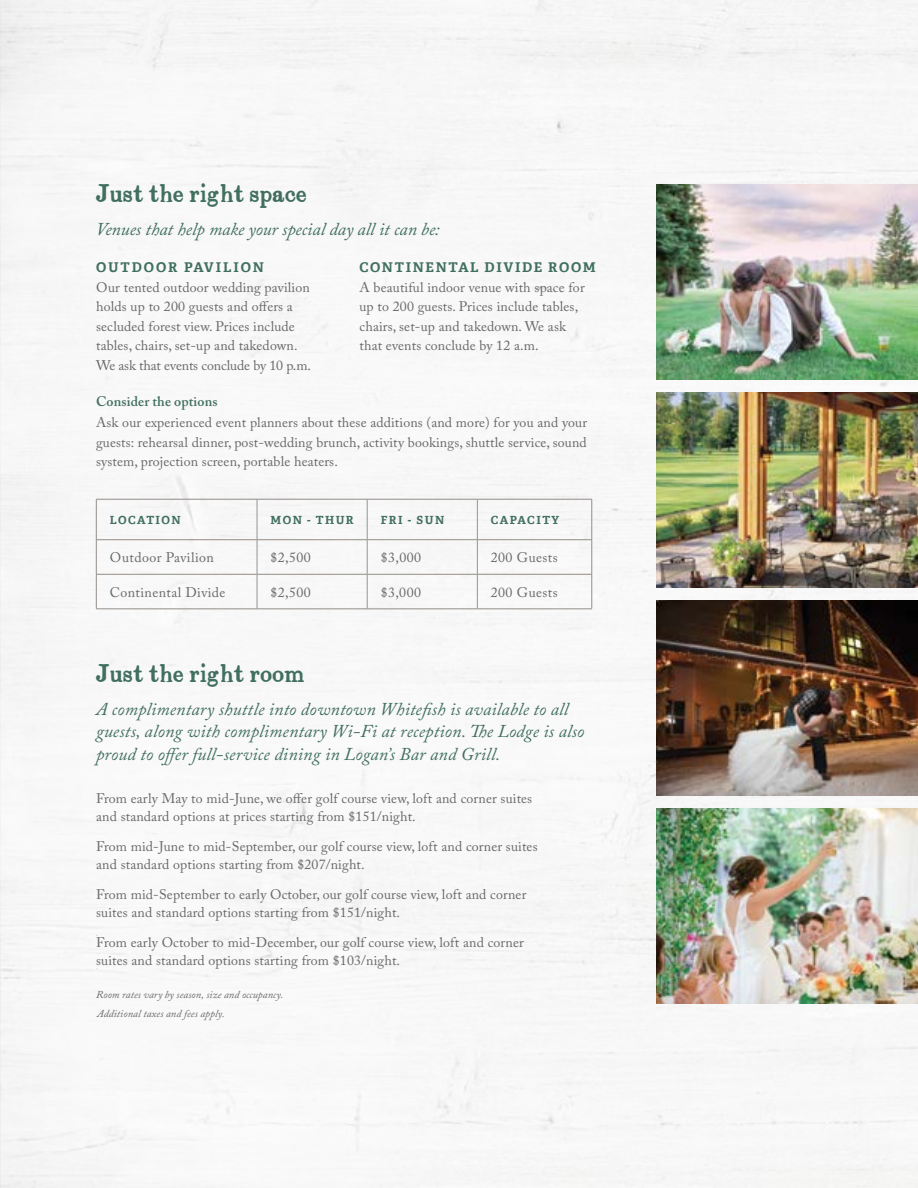
<style>
.page{position:relative;width:918px;height:1188px;background:#fff}
.page>*{position:absolute;margin:0;border:0;box-sizing:border-box;transform-origin:0 0}
.t1{font:700 22.5px "Vine Street";color:#416f5f;scale:.87 1}
.t2{font:italic 18px/22.5px "Adobe Caslon Pro";letter-spacing:.01em;color:#416f5f}
.t3{font:13.8px/19.5px "Adobe Caslon Pro";letter-spacing:.01em;color:#696867}
.t4{font:13.8px "Adobe Caslon Pro";letter-spacing:.03em;color:#696867}
.t5{font:600 13.8px "Adobe Caslon Pro";letter-spacing:.01em;color:#416f5f}
.t6{font:700 13.5px "Adelle W01";letter-spacing:.12em;color:#416f5f}
.t7{font:700 13.5px "Adelle W01";letter-spacing:.14em;color:#416f5f}
.t8{font:700 11.25px "Adelle W01";letter-spacing:.13em;color:#416f5f}
.t9{font:italic 10.5px "Adobe Caslon Pro";letter-spacing:.01em;color:#696867}
</style>
<div class="page">
<img style="left:0;top:0;width:918px;height:1188px">
<img style="left:657px;top:809px;width:261px;height:194px">
<img style="left:657px;top:601px;width:261px;height:194px">
<img style="left:657px;top:185px;width:261px;height:194px">
<img style="left:657px;top:393px;width:261px;height:194px">
<img style="left:0;top:0;width:1px;height:829px">
<hr style="left:96px;top:499px;width:161px;height:1px;background:#938d88">
<hr style="left:96px;top:499px;width:1px;height:41px;background:#938d88">
<hr style="left:257px;top:499px;width:110px;height:1px;background:#938d88">
<hr style="left:367px;top:499px;width:110px;height:1px;background:#938d88">
<hr style="left:477px;top:499px;width:115px;height:1px;background:#938d88">
<hr style="left:592px;top:499px;width:1px;height:41px;background:#938d88">
<hr style="left:96px;top:539px;width:161px;height:1px;background:#938d88">
<hr style="left:96px;top:540px;width:1px;height:34px;background:#938d88">
<hr style="left:257px;top:539px;width:110px;height:1px;background:#938d88">
<hr style="left:367px;top:539px;width:110px;height:1px;background:#938d88">
<hr style="left:478px;top:539px;width:114px;height:1px;background:#938d88">
<hr style="left:592px;top:540px;width:1px;height:34px;background:#938d88">
<hr style="left:96px;top:574px;width:161px;height:1px;background:#938d88">
<hr style="left:96px;top:574px;width:1px;height:35px;background:#938d88">
<hr style="left:257px;top:574px;width:110px;height:1px;background:#938d88">
<hr style="left:367px;top:574px;width:110px;height:1px;background:#938d88">
<hr style="left:478px;top:574px;width:114px;height:1px;background:#938d88">
<hr style="left:592px;top:574px;width:1px;height:35px;background:#938d88">
<hr style="left:96px;top:609px;width:161px;height:1px;background:#938d88">
<hr style="left:257px;top:609px;width:110px;height:1px;background:#938d88">
<hr style="left:367px;top:609px;width:110px;height:1px;background:#938d88">
<hr style="left:477px;top:609px;width:115px;height:1px;background:#938d88">
<hr style="left:257px;top:499px;width:1px;height:41px;background:#929496">
<hr style="left:367px;top:499px;width:1px;height:41px;background:#929496">
<hr style="left:477px;top:499px;width:1px;height:41px;background:#929496">
<hr style="left:257px;top:540px;width:1px;height:34px;background:#929496">
<hr style="left:257px;top:574px;width:1px;height:35px;background:#929496">
<hr style="left:367px;top:540px;width:1px;height:34px;background:#929496">
<hr style="left:367px;top:574px;width:1px;height:35px;background:#929496">
<hr style="left:477px;top:540px;width:1px;height:34px;background:#929496">
<hr style="left:477px;top:574px;width:1px;height:35px;background:#929496">
<h1 class="t1" style="left:96px;top:181px;width:245px">Just the right space</h1>
<h2 class="t2" style="left:96px;top:217px;width:345px">Venues that help make your special day all it can be:</h2>
<p class="t7" style="left:96px;top:259px;width:169px">OUTDOOR PAVILION</p>
<p class="t3" style="left:96px;top:277px;width:216px">Our tented outdoor wedding pavilion holds up to 200 guests and offers a secluded forest view. Prices include tables, chairs, set-up and takedown.<br>We ask that events conclude by 10 p.m.</p>
<p class="t6" style="left:360px;top:259px;width:238px">CONTINENTAL DIVIDE ROOM</p>
<p class="t3" style="left:360px;top:277px;width:227px">A beautiful indoor venue with space for up to 200 guests. Prices include tables, chairs, set-up and takedown. We ask that events conclude by 12 a.m.</p>
<p class="t5" style="left:96px;top:393px;width:123px">Consider the options</p>
<p class="t3" style="left:96px;top:413px;width:492px;text-align:justify">Ask our experienced event planners about these additions (and more) for you and your guests: rehearsal dinner, post-wedding brunch, activity bookings, shuttle service, sound system, projection screen, portable heaters.</p>
<p class="t8" style="left:110px;top:513px;width:73px">LOCATION</p>
<p class="t8" style="left:271px;top:513px;width:85px">MON - THUR</p>
<p class="t8" style="left:381px;top:513px;width:65px">FRI - SUN</p>
<p class="t8" style="left:491px;top:513px;width:70px">CAPACITY</p>
<p class="t4" style="left:110px;top:549px;width:105px">Outdoor Pavilion</p>
<p class="t3" style="left:271px;top:548px;width:42px">$2,500</p>
<p class="t3" style="left:381px;top:548px;width:42px">$3,000</p>
<p class="t4" style="left:491px;top:549px;width:68px">200 Guests</p>
<p class="t4" style="left:110px;top:584px;width:117px">Continental Divide</p>
<p class="t3" style="left:271px;top:582px;width:42px">$2,500</p>
<p class="t3" style="left:381px;top:582px;width:42px">$3,000</p>
<p class="t4" style="left:491px;top:584px;width:68px">200 Guests</p>
<h1 class="t1" style="left:96px;top:661px;width:242px">Just the right room</h1>
<h2 class="t2" style="left:96px;top:698px;width:490px">A complimentary shuttle into downtown Whitefish is available to all guests, along with complimentary Wi-Fi at reception. The Lodge is also proud to offer full-service dining in Logan’s Bar and Grill.</h2>
<p class="t3" style="left:96px;top:790px;width:438px;line-height:17.2px">From early May to mid-June, we offer golf course view, loft and corner suites and standard options at prices starting from $151/night.</p>
<p class="t3" style="left:96px;top:838px;width:443px;line-height:17.2px">From mid-June to mid-September, our golf course view, loft and corner suites and standard options starting from $207/night.</p>
<p class="t3" style="left:96px;top:886px;width:432px;line-height:17.2px">From mid-September to early October, our golf course view, loft and corner suites and standard options starting from $151/night.</p>
<p class="t3" style="left:96px;top:934px;width:429px;line-height:17.2px">From early October to mid-December, our golf course view, loft and corner suites and standard options starting from $103/night.</p>
<p class="t9" style="left:96px;top:988px;width:189px">Room rates vary by season, size and occupancy.</p>
<p class="t9" style="left:97px;top:1007px;width:129px">Additional taxes and fees apply.</p>
</div>
